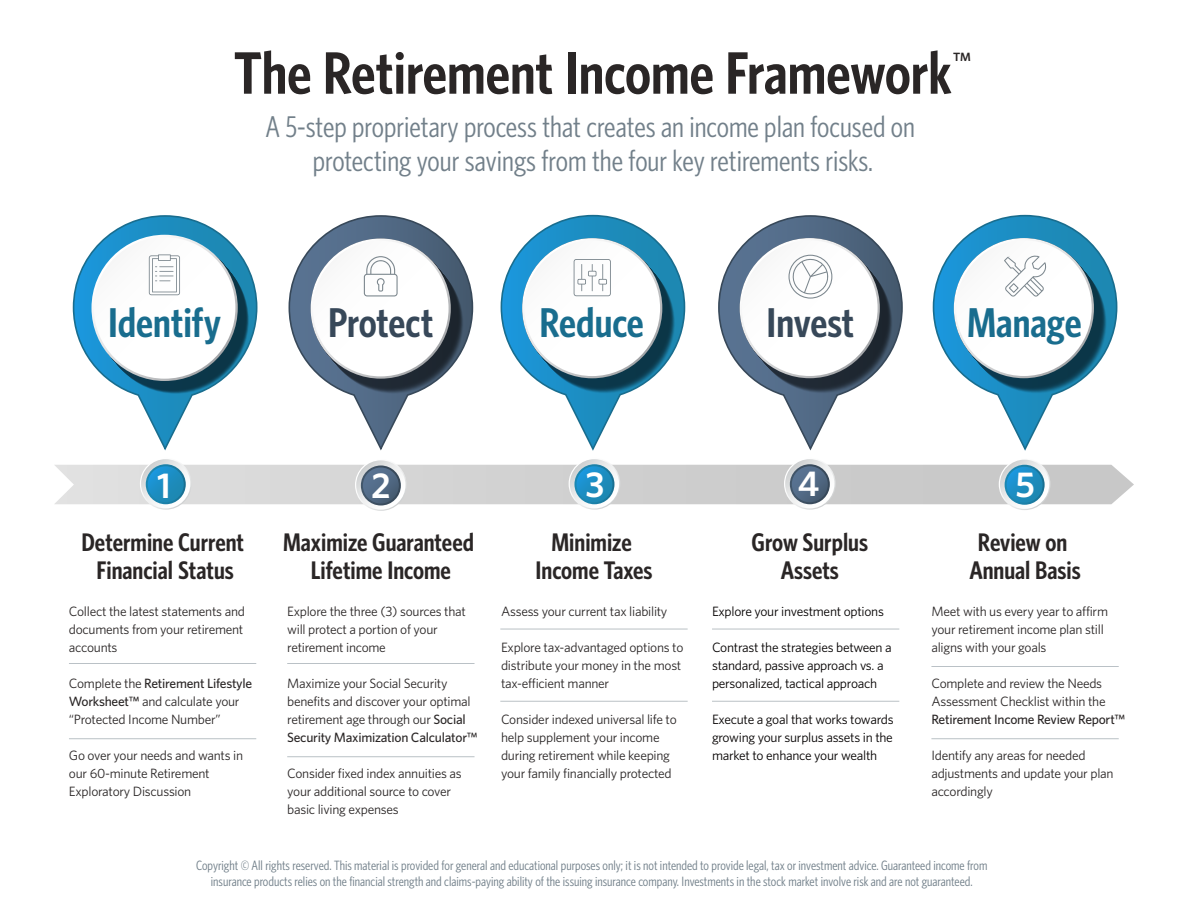
<style>
.page{position:relative;width:1188px;height:918px;background:#fff}
.page>*{position:absolute;margin:0;border:0;box-sizing:border-box;transform-origin:0 0}
.t1{font:600 condensed 60px "Whitney HTF";color:#2a2626}
.t2{font:600 condensed 41.7px "Whitney HTF";color:#196d8e}
.t3{font:600 condensed 41.7px "Whitney HTF";color:#374859}
.t4{font:600 36px "Whitney HTF";color:#fff}
.t5{font:condensed 30px/34.5px "Whitney HTF";color:#72808a;text-align:center}
.t6{font:600 condensed 25.5px/27.8px "Whitney HTF";color:#2a2626;text-align:center}
.t7{font:13.5px/18px "Whitney HTF";letter-spacing:-.02em;color:#2a2626}
.t8{font:condensed 13.5px/16.2px "Whitney HTF";color:#72808a;text-align:center}
.t9{font:13.5px/18px "Whitney HTF";letter-spacing:-.02em;color:#040000}
.t10{font:500 13.5px "Whitney HTF";letter-spacing:-.02em;color:#2a2626}
.t11{font:600 12px "Whitney HTF";color:#2a2626}
.s1{font-weight:500}
</style>
<div class="page">
<svg style="left:500px;top:214px;width:186px;height:237px"></svg>
<svg style="left:288px;top:215px;width:186px;height:236px"></svg>
<svg style="left:718px;top:215px;width:185px;height:236px"></svg>
<svg style="left:932px;top:214px;width:186px;height:237px"></svg>
<svg style="left:72px;top:215px;width:186px;height:236px"></svg>
<svg style="left:55px;top:465px;width:1079px;height:39px"></svg>
<svg style="left:140px;top:458px;width:52px;height:52px"></svg>
<svg style="left:141px;top:459px;width:49px;height:49px"></svg>
<svg style="left:146px;top:464px;width:40px;height:40px"></svg>
<svg style="left:148px;top:466px;width:36px;height:36px"></svg>
<svg style="left:934px;top:216px;width:183px;height:179px"></svg>
<svg style="left:289px;top:216px;width:183px;height:179px"></svg>
<svg style="left:74px;top:216px;width:183px;height:179px"></svg>
<svg style="left:719px;top:216px;width:183px;height:179px"></svg>
<svg style="left:569px;top:458px;width:51px;height:52px"></svg>
<svg style="left:570px;top:459px;width:49px;height:49px"></svg>
<svg style="left:574px;top:464px;width:40px;height:40px"></svg>
<svg style="left:576px;top:466px;width:36px;height:36px"></svg>
<svg style="left:355px;top:459px;width:52px;height:52px"></svg>
<svg style="left:356px;top:460px;width:50px;height:50px"></svg>
<svg style="left:361px;top:465px;width:40px;height:41px"></svg>
<svg style="left:363px;top:467px;width:36px;height:37px"></svg>
<svg style="left:784px;top:458px;width:52px;height:52px"></svg>
<svg style="left:785px;top:459px;width:49px;height:49px"></svg>
<svg style="left:790px;top:464px;width:40px;height:40px"></svg>
<div style="left:792px;top:466px;width:36px;height:36px;background:linear-gradient(to right,#597392,#4a6077);border-radius:18px"></div>
<svg style="left:999px;top:458px;width:51px;height:52px"></svg>
<svg style="left:1000px;top:460px;width:49px;height:49px"></svg>
<svg style="left:1005px;top:465px;width:40px;height:40px"></svg>
<svg style="left:1007px;top:467px;width:36px;height:36px"></svg>
<hr style="left:69px;top:663px;width:187px;height:1px;background:#72808a">
<hr style="left:69px;top:738px;width:187px;height:1px;background:#72808a">
<hr style="left:287px;top:663px;width:188px;height:1px;background:#72808a">
<hr style="left:287px;top:756px;width:188px;height:1px;background:#72808a">
<hr style="left:500px;top:629px;width:188px;height:1px;background:#72808a">
<hr style="left:500px;top:701px;width:188px;height:1px;background:#72808a">
<hr style="left:931px;top:666px;width:188px;height:1px;background:#72808a">
<hr style="left:931px;top:738px;width:188px;height:1px;background:#72808a">
<svg style="left:501px;top:216px;width:183px;height:179px"></svg>
<hr style="left:712px;top:629px;width:187px;height:1px;background:#72808a">
<hr style="left:712px;top:701px;width:187px;height:1px;background:#72808a">
<h1 class="t1" style="left:234px;top:38px;width:719px">The Retirement Income Framework</h1>
<h3 class="t5" style="left:266px;top:109px;width:651px">A 5-step proprietary process that creates an income plan focused on protecting your savings from the four key retirements risks.</h3>
<p class="t11" style="left:953px;top:49px;width:19px">TM</p>
<h2 class="t2" style="left:108px;top:298px;width:114px">Identify</h2>
<h3 class="t4" style="left:157px;top:463px;width:15px">1</h3>
<h2 class="t2" style="left:540px;top:298px;width:106px">Reduce</h2>
<h2 class="t3" style="left:328px;top:298px;width:107px">Protect</h2>
<h2 class="t3" style="left:767px;top:298px;width:89px">Invest</h2>
<h2 class="t2" style="left:967px;top:298px;width:116px">Manage</h2>
<h3 class="t4" style="left:371px;top:464px;width:21px">2</h3>
<h3 class="t4" style="left:585px;top:463px;width:21px">3</h3>
<h3 class="t4" style="left:798px;top:462px;width:23px">4</h3>
<h3 class="t4" style="left:1015px;top:463px;width:21px">5</h3>
<h3 class="t6" style="left:81px;top:528px;width:164px">Determine Current<br>Financial Status</h3>
<h3 class="t6" style="left:283px;top:528px;width:192px">Maximize Guaranteed<br>Lifetime Income</h3>
<h3 class="t6" style="left:536px;top:528px;width:118px">Minimize<br>Income Taxes</h3>
<h3 class="t6" style="left:752px;top:528px;width:118px">Grow Surplus<br>Assets</h3>
<h3 class="t6" style="left:969px;top:528px;width:113px">Review on<br>Annual Basis</h3>
<p class="t7" style="left:69px;top:602px;width:178px;text-align:justify">Collect the latest statements and documents from your retirement accounts</p>
<p class="t7" style="left:69px;top:674px;width:185px">Complete the <span class="s1">Retirement Lifestyle<br>Worksheet™</span> and calculate your “Protected Income Number”</p>
<p class="t7" style="left:69px;top:746px;width:176px">Go over your needs and wants in our 60-minute Retirement<br>Exploratory Discussion</p>
<p class="t7" style="left:287px;top:602px;width:180px">Explore the three (3) sources that will protect a portion of your retirement income</p>
<p class="t7" style="left:287px;top:674px;width:192px">Maximize your Social Security benefits and discover your optimal retirement age through our <span class="s1">Social Security Maximization Calculator™</span></p>
<p class="t7" style="left:287px;top:764px;width:176px">Consider fixed index annuities as your additional source to cover basic living expenses</p>
<p class="t7" style="left:501px;top:602px;width:168px">Assess your current tax liability</p>
<p class="t7" style="left:501px;top:638px;width:184px">Explore tax-advantaged options to distribute your money in the most tax-efficient manner</p>
<p class="t7" style="left:501px;top:710px;width:177px">Consider indexed universal life to help supplement your income during retirement while keeping your family financially protected</p>
<p class="t9" style="left:712px;top:602px;width:173px">Explore your investment options</p>
<p class="t9" style="left:712px;top:638px;width:181px">Contrast the strategies between a standard, passive approach vs. a personalized, tactical approach</p>
<p class="t9" style="left:712px;top:710px;width:183px;text-align:justify">Execute a goal that works towards growing your surplus assets in the market to enhance your wealth</p>
<p class="t7" style="left:931px;top:602px;width:178px">Meet with us every year to affirm your retirement income plan still aligns with your goals</p>
<p class="t7" style="left:931px;top:674px;width:176px">Complete and review the Needs<br>Assessment Checklist within the</p>
<p class="t10" style="left:931px;top:711px;width:195px">Retirement Income Review Report™</p>
<p class="t7" style="left:931px;top:746px;width:184px">Identify any areas for needed adjustments and update your plan accordingly</p>
<p class="t8" style="left:196px;top:857px;width:793px">Copyright © All rights reserved. This material is provided for general and educational purposes only; it is not intended to provide legal, tax or investment advice. Guaranteed income from insurance products relies on the financial strength and claims-paying ability of the issuing insurance company. Investments in the stock market involve risk and are not guaranteed.</p>
</div>
